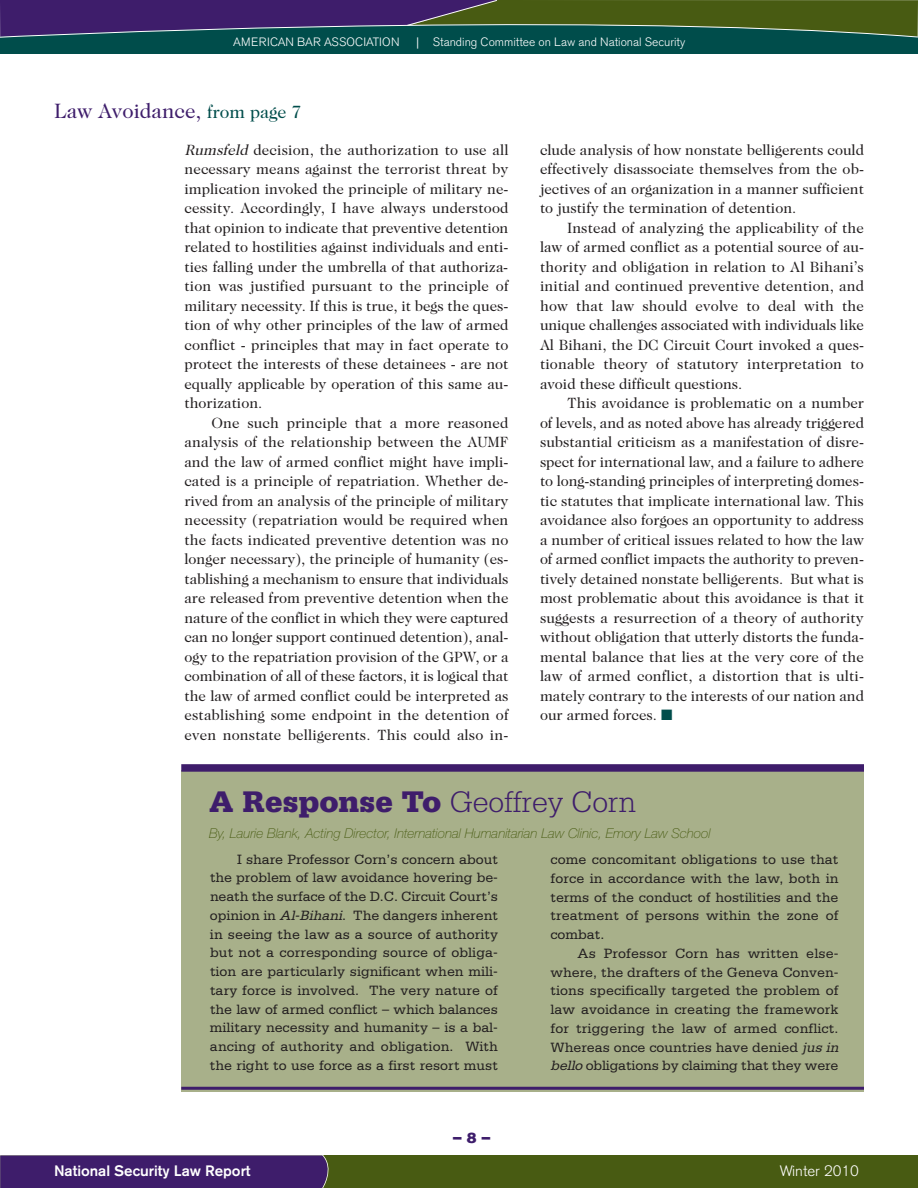
<style>
.page{position:relative;width:918px;height:1188px;background:#fff}
.page>*{position:absolute;margin:0;border:0;box-sizing:border-box;transform-origin:0 0}
.t1{font:300 31.5px "Serifa";color:#3e1d6b}
.t2{font:21px "Caslon Two Twenty Four";color:#3e1d6b}
.t3{font:15px/19.5px "Caslon Two Twenty Four";color:#231f20;text-align:justify}
.t4{font:500 15px "Akzidenz Grotesk BE";color:#fff}
.t5{font:300 15px "Akzidenz Grotesk BE";color:#fff}
.t6{font:15px "Akzidenz Grotesk BE Super";color:#3e1d6b}
.t7{font:14.25px/18.8px "Serifa";letter-spacing:.01em;color:#231f20;text-align:justify}
.t8{font:italic 100 13.5px "Helvetica Neue";color:#485b12}
.t9{font:300 12px "Akzidenz Grotesk BE";color:#fff}
.s1{font-family:"Bookman Old Style";font-weight:400}
.s2{font-size:18px;color:#004d4b}
.s3{font-style:italic}
.s4{color:#004d4b}
.s5{font-weight:900}
</style>
<div class="page">
<div style="left:181px;top:770px;width:683px;height:322px;background:#a8b08a"></div>
<div style="left:0;top:1156px;width:918px;height:32px;background:#485b12"></div>
<svg style="left:0;top:0;width:918px;height:54px;background:#284749"></svg>
<div style="left:0;top:1155px;width:336px;height:33px;background:#3e1d6b"></div>
<div style="left:181px;top:764px;width:683px;height:8px;background:#3e1d6b"></div>
<hr style="left:181px;top:1087px;width:683px;height:3px;background:#3e1d6b">
<p class="t9" style="left:233px;top:36px;width:454px">AMERICAN BAR ASSOCIATION <span class="s1">|</span> Standing Committee on Law and National Security</p>
<h2 class="t2" style="left:54px;top:102px;width:249px">Law Avoidance, <span class="s2">from page 7</span></h2>
<p class="t3" style="left:185px;top:141px;width:326px"><span class="s3">Rumsfeld</span> decision, the authorization to use all necessary means against the terrorist threat by implication invoked the principle of military ne&shy;cessity. Accordingly, I have always understood that opinion to indicate that preventive detention related to hostilities against individuals and enti&shy;ties falling under the umbrella of that authoriza&shy;tion was justified pursuant to the principle of military necessity. If this is true, it begs the ques&shy;tion of why other principles of the law of armed conflict - principles that may in fact operate to protect the interests of these detainees - are not equally applicable by operation of this same au&shy;thorization.</p>
<p class="t3" style="left:185px;top:414px;width:326px;text-indent:27px">One such principle that a more reasoned analysis of the relationship between the AUMF and the law of armed conflict might have impli&shy;cated is a principle of repatriation. Whether de&shy;rived from an analysis of the principle of military necessity (repatriation would be required when the facts indicated preventive detention was no longer necessary), the principle of humanity (es&shy;tablishing a mechanism to ensure that individuals are released from preventive detention when the nature of the conflict in which they were captured can no longer support continued detention), anal&shy;ogy to the repatriation provision of the GPW, or a combination of all of these factors, it is logical that the law of armed conflict could be interpreted as establishing some endpoint in the detention of even nonstate belligerents. This could also in-</p>
<p class="t3" style="left:540px;top:141px;width:326px">clude analysis of how nonstate belligerents could effectively disassociate themselves from the ob&shy;jectives of an organization in a manner sufficient to justify the termination of detention.</p>
<p class="t3" style="left:540px;top:219px;width:326px;text-indent:27px">Instead of analyzing the applicability of the law of armed conflict as a potential source of au&shy;thority and obligation in relation to Al Bihani’s initial and continued preventive detention, and how that law should evolve to deal with the unique challenges associated with individuals like Al Bihani, the DC Circuit Court invoked a ques&shy;tionable theory of statutory interpretation to avoid these difficult questions.</p>
<p class="t3" style="left:540px;top:394px;width:326px;text-indent:27px">This avoidance is problematic on a number of levels, and as noted above has already triggered substantial criticism as a manifestation of disre&shy;spect for international law, and a failure to adhere to long-standing principles of interpreting domes&shy;tic statutes that implicate international law. This avoidance also forgoes an opportunity to address a number of critical issues related to how the law of armed conflict impacts the authority to preven&shy;tively detained nonstate belligerents. But what is most problematic about this avoidance is that it suggests a resurrection of a theory of authority without obligation that utterly distorts the funda&shy;mental balance that lies at the very core of the law of armed conflict, a distortion that is ulti&shy;mately contrary to the interests of our nation and our armed forces. <span class="s4">■</span></p>
<h1 class="t1" style="left:209px;top:791px;width:428px"><span class="s5">A Response To</span> Geoffrey Corn</h1>
<p class="t8" style="left:209px;top:828px;width:503px">By, Laurie Blank, Acting Director, International Humanitarian Law Clinic, Emory Law School</p>
<p class="t7" style="left:210px;top:851px;width:290px;text-indent:27px">I share Professor Corn’s concern about the problem of law avoidance hovering be&shy;neath the surface of the D.C. Circuit Court’s opinion in <span class="s3">Al-Bihani</span>. The dangers inherent in seeing the law as a source of authority but not a corresponding source of obliga&shy;tion are particularly significant when mili&shy;tary force is involved. The very nature of the law of armed conflict – which balances military necessity and humanity – is a bal&shy;ancing of authority and obligation. With the right to use force as a first resort must</p>
<p class="t7" style="left:550px;top:851px;width:290px">come concomitant obligations to use that force in accordance with the law, both in terms of the conduct of hostilities and the treatment of persons within the zone of combat.</p>
<p class="t7" style="left:550px;top:945px;width:292px;text-align:left;text-indent:27px">As Professor Corn has written else&shy;where, the drafters of the Geneva Conven&shy;tions specifically targeted the problem of law avoidance in creating the framework for triggering the law of armed conflict.<br>Whereas once countries have denied <span class="s3">jusin bello</span>obligations by claiming that they were</p>
<p class="t6" style="left:452px;top:1132px;width:40px">–8–</p>
<p class="t4" style="left:54px;top:1165px;width:198px">National Security Law Report</p>
<p class="t5" style="left:780px;top:1164px;width:81px">Winter 2010</p>
</div>
